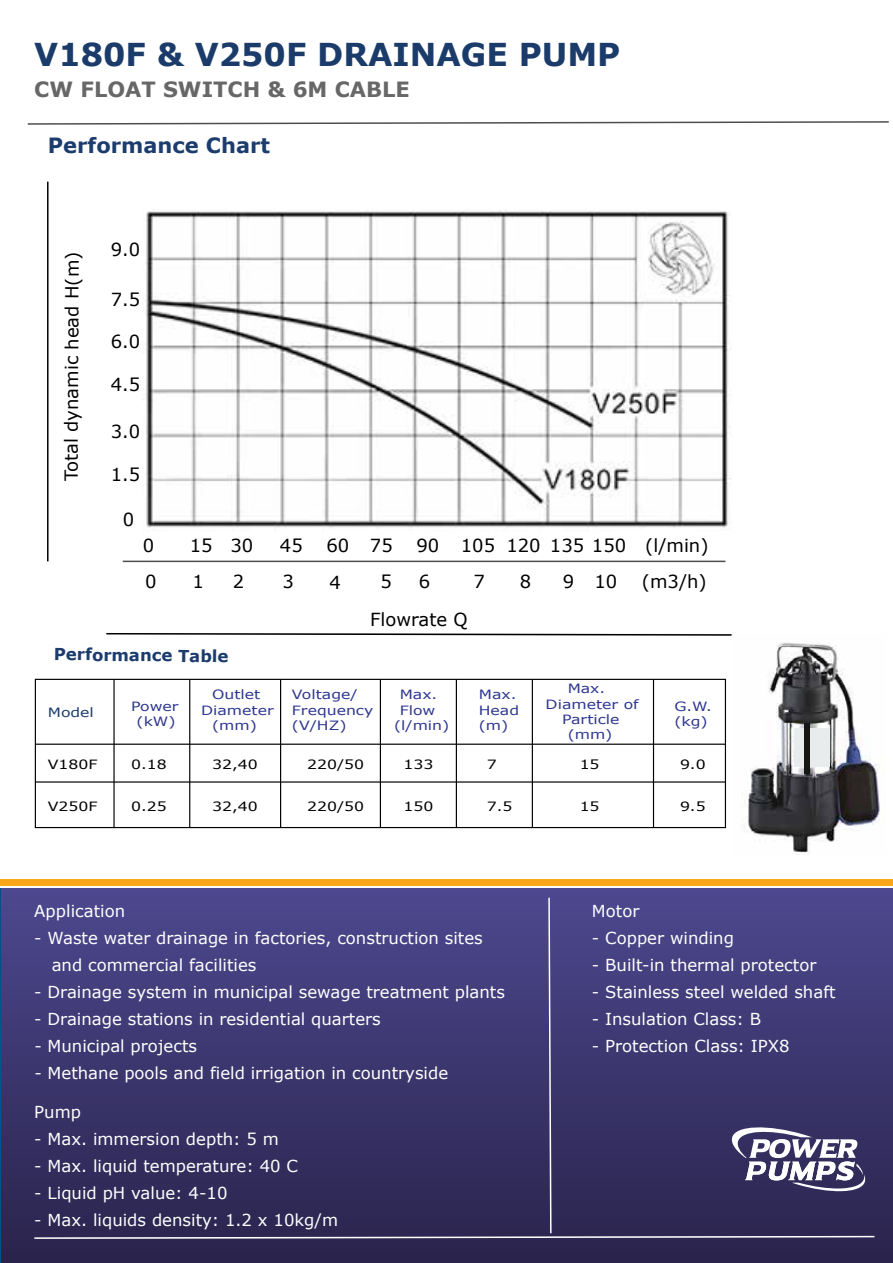
<style>
.page{position:relative;width:893px;height:1263px;background:#fff}
.page>*{position:absolute;margin:0;border:0;box-sizing:border-box;transform-origin:0 0}
.t1{font:700 31.5px "Verdana";color:#1b3b6a}
.t2{font:700 21px "Verdana";color:#676767}
.t3{font:700 21px "Verdana";color:#1c3c6d}
.t4{font:18px "Verdana";color:#010101}
.t5{font:16.5px/27px "Verdana";color:#fff}
.t6{font:700 16.5px "Verdana";color:#1c3c6d}
.t7{font:12.75px/15.3px "Verdana";color:#2e3690;scale:1.23 1}
.t8{font:12.75px "Verdana";color:#010101;scale:1.23 1}
.t9{font:12.75px "Verdana";color:#1c3c6d;scale:1.23 1}
</style>
<div class="page">
<div style="left:2px;top:889px;width:891px;height:374px;background:linear-gradient(to bottom,#4d488f,#29234c)"></div>
<div style="left:0;top:880px;width:893px;height:6px;background:#faa71c"></div>
<svg style="left:33px;top:896px;width:843px;height:343px;background:#3f3a71"></svg>
<svg style="left:27px;top:121px;width:862px;height:4px"></svg>
<hr style="left:47px;top:182px;width:2px;height:379px;background:#010101">
<svg style="left:106px;top:633px;width:626px;height:3px"></svg>
<hr style="left:123px;top:561px;width:602px;height:1px;background:#4e4e4e">
<img style="left:146px;top:209px;width:585px;height:321px">
<div style="left:35px;top:679px;width:691px;height:149px;border:1px solid #010101"></div>
<hr style="left:35px;top:781px;width:690px;height:2px;background:#010101">
<hr style="left:35px;top:744px;width:690px;height:1px;background:#010101">
<hr style="left:653px;top:679px;width:1px;height:148px;background:#010101">
<hr style="left:532px;top:679px;width:1px;height:148px;background:#010101">
<hr style="left:456px;top:679px;width:1px;height:148px;background:#010101">
<hr style="left:380px;top:679px;width:1px;height:148px;background:#010101">
<hr style="left:280px;top:679px;width:1px;height:148px;background:#010101">
<hr style="left:189px;top:679px;width:1px;height:148px;background:#010101">
<hr style="left:113px;top:679px;width:2px;height:148px;background:#010101">
<img style="left:742px;top:642px;width:138px;height:212px">
<div style="left:794px;top:728px;width:35px;height:38px;background:#e9eced"></div>
<div style="left:804px;top:723px;width:5px;height:51px;background:#161614"></div>
<h1 class="t1" style="left:34px;top:34px;width:587px">V180F &amp; V250F DRAINAGE PUMP</h1>
<p class="t2" style="left:34px;top:76px;width:377px">CW FLOAT SWITCH &amp; 6M CABLE</p>
<p class="t3" style="left:48px;top:132px;width:224px">Performance Chart</p>
<p class="t4" style="left:60px;top:481px;width:231px;rotate:-90deg">oT at l d ny a m ci h ae d H ( m )</p>
<p class="t4" style="left:111px;top:238px;width:31px">9.0</p>
<p class="t4" style="left:111px;top:288px;width:31px">7.5</p>
<p class="t4" style="left:111px;top:330px;width:31px">6.0</p>
<p class="t4" style="left:111px;top:373px;width:31px">4.5</p>
<p class="t4" style="left:111px;top:420px;width:31px">3.0</p>
<p class="t4" style="left:111px;top:463px;width:31px">1.5</p>
<p class="t4" style="left:123px;top:508px;width:13px">0</p>
<p class="t4" style="left:143px;top:534px;width:13px">0</p>
<p class="t4" style="left:190px;top:534px;width:65px">15 30</p>
<p class="t4" style="left:280px;top:534px;width:24px">45</p>
<p class="t4" style="left:326px;top:534px;width:68px">60 75</p>
<p class="t4" style="left:416px;top:534px;width:294px">90 105 120 135 150 (l/min)</p>
<p class="t4" style="left:145px;top:570px;width:13px">0</p>
<p class="t4" style="left:192px;top:570px;width:13px">1</p>
<p class="t4" style="left:233px;top:570px;width:13px">2</p>
<p class="t4" style="left:282px;top:570px;width:13px">3</p>
<p class="t4" style="left:329px;top:571px;width:13px">4</p>
<p class="t4" style="left:380px;top:570px;width:13px">5</p>
<p class="t4" style="left:419px;top:570px;width:13px">6</p>
<p class="t4" style="left:473px;top:570px;width:13px">7</p>
<p class="t4" style="left:520px;top:570px;width:13px">8</p>
<p class="t4" style="left:563px;top:570px;width:56px">9 10</p>
<p class="t4" style="left:642px;top:570px;width:66px">(m3/h)</p>
<p class="t4" style="left:370px;top:607px;width:99px">Flowrate Q</p>
<p class="t6" style="left:54px;top:643px;width:176px;rotate:1deg">Performance Table</p>
<p class="t9" style="left:48px;top:704px;width:39px">Model</p>
<p class="t7" style="left:131px;top:699px;width:40px;text-align:center">Power (kW)</p>
<p class="t7" style="left:201px;top:687px;width:61px;text-align:center">Outlet<br>Diameter (mm)</p>
<p class="t7" style="left:292px;top:687px;width:68px">Voltage/<br>Frequency (V/HZ)</p>
<p class="t7" style="left:400px;top:687px;width:32px">Max.</p>
<p class="t7" style="left:400px;top:703px;width:30px">Flow</p>
<p class="t7" style="left:394px;top:718px;width:46px">(l/min)</p>
<p class="t7" style="left:479px;top:687px;width:34px">Max.<br>Head (m)</p>
<p class="t7" style="left:568px;top:681px;width:32px">Max.</p>
<p class="t7" style="left:546px;top:696px;width:77px">Diameter of</p>
<p class="t7" style="left:562px;top:712px;width:48px">Particle</p>
<p class="t7" style="left:568px;top:727px;width:38px">(mm)</p>
<p class="t7" style="left:674px;top:699px;width:32px">G.W. (kg)</p>
<p class="t8" style="left:48px;top:756px;width:42px">V180F</p>
<p class="t8" style="left:131px;top:756px;width:30px">0.18</p>
<p class="t8" style="left:212px;top:756px;width:39px">32,40</p>
<p class="t8" style="left:307px;top:756px;width:48px">220/50</p>
<p class="t8" style="left:404px;top:756px;width:26px">133</p>
<p class="t8" style="left:580px;top:756px;width:18px">15</p>
<p class="t8" style="left:680px;top:756px;width:22px">9.0</p>
<p class="t8" style="left:48px;top:798px;width:42px">V250F</p>
<p class="t8" style="left:131px;top:798px;width:30px">0.25</p>
<p class="t8" style="left:212px;top:798px;width:39px">32,40</p>
<p class="t8" style="left:307px;top:798px;width:48px">220/50</p>
<p class="t8" style="left:404px;top:798px;width:26px">150</p>
<p class="t8" style="left:487px;top:756px;width:10px">7</p>
<p class="t8" style="left:487px;top:798px;width:22px">7.5</p>
<p class="t8" style="left:580px;top:798px;width:18px">15</p>
<p class="t8" style="left:680px;top:798px;width:22px">9.5</p>
<p class="t5" style="left:34px;top:898px;width:92px">Application</p>
<p class="t5" style="left:52px;top:925px;width:433px;text-indent:-17px">- Waste water drainage in factories, construction sites and commercial facilities</p>
<p class="t5" style="left:34px;top:979px;width:472px">- Drainage system in municipal sewage treatment plants</p>
<p class="t5" style="left:34px;top:1006px;width:348px">- Drainage stations in residential quarters</p>
<p class="t5" style="left:34px;top:1033px;width:164px">- Municipal projects</p>
<p class="t5" style="left:34px;top:1060px;width:415px">- Methane pools and field irrigation in countryside</p>
<p class="t5" style="left:34px;top:1099px;width:48px">Pump</p>
<p class="t5" style="left:34px;top:1126px;width:246px">- Max. immersion depth: 5 m</p>
<p class="t5" style="left:34px;top:1153px;width:265px">- Max. liquid temperature: 40 C</p>
<p class="t5" style="left:34px;top:1180px;width:195px">- Liquid pH value: 4-10</p>
<p class="t5" style="left:34px;top:1207px;width:305px">- Max. liquids density: 1.2 x 10kg/m</p>
<p class="t5" style="left:592px;top:898px;width:49px">Motor</p>
<p class="t5" style="left:592px;top:925px;width:144px">- Copper winding</p>
<p class="t5" style="left:592px;top:952px;width:226px">- Built-in thermal protector</p>
<p class="t5" style="left:592px;top:979px;width:245px">- Stainless steel welded shaft</p>
<p class="t5" style="left:592px;top:1006px;width:171px">- Insulation Class: B</p>
<p class="t5" style="left:592px;top:1033px;width:199px">- Protection Class: IPX8</p>
</div>
